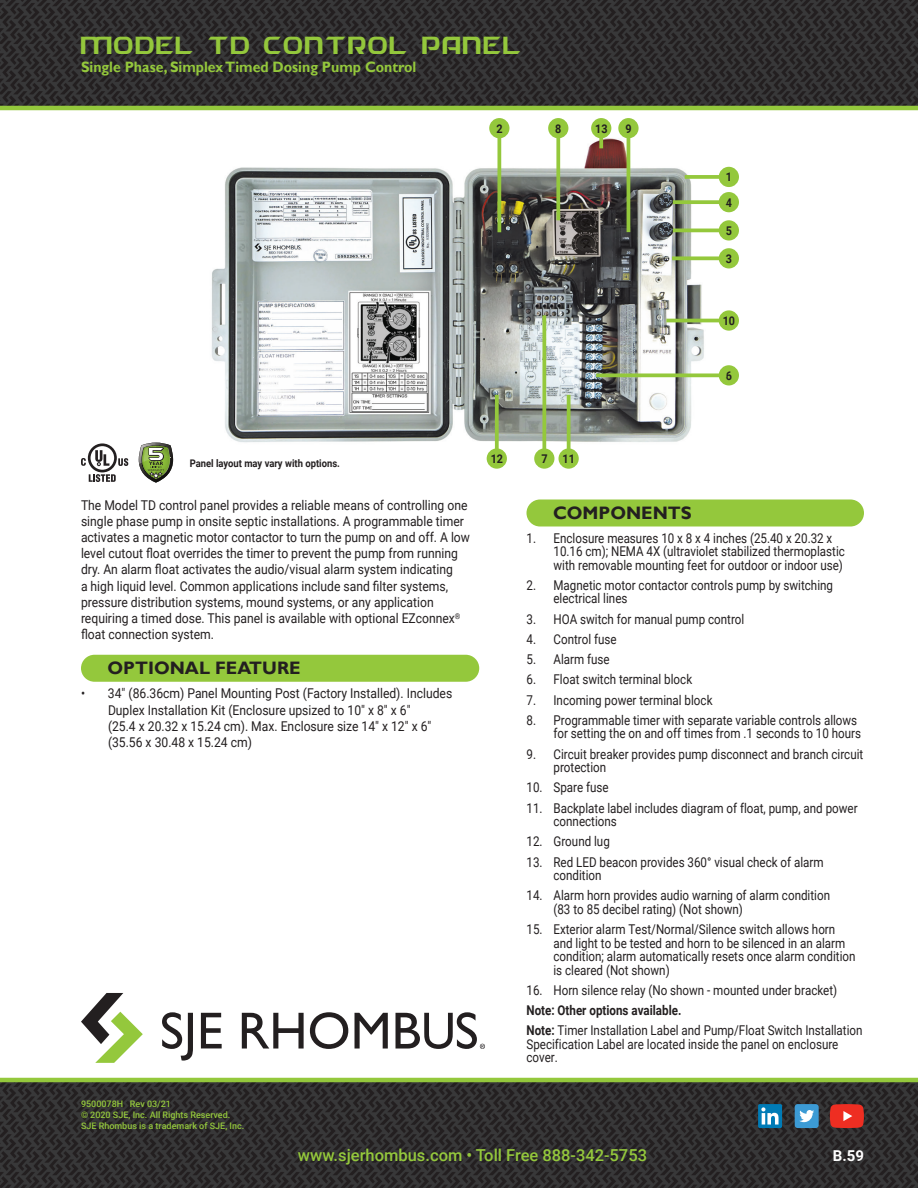
<style>
.page{position:relative;width:918px;height:1188px;background:#fff}
.page>*{position:absolute;margin:0;border:0;box-sizing:border-box;transform-origin:0 0}
.t1{font:27px "HYDRO";letter-spacing:-.05em;color:#94c83c;scale:.75 1}
.t2{font:700 18px "Gill Sans";color:#231f20}
.t3{font:500 16.5px "Roboto";color:#94c83c}
.t4{font:700 15px "Gill Sans";color:#94c83c;scale:.94 1}
.t5{font:700 15px "Roboto";color:#fff}
.Red_Numbers__Blue_Te{font:13.5px/13.5px "Roboto";color:#231f20;scale:.86 1}
.Body_text{font:13.5px/16.2px "Roboto";color:#231f20;scale:.9 1}
.Body_indent{font:13.5px/16.2px "Roboto";color:#231f20;scale:.9 1}
.Red_Numbers__Blue_Te-2{font:700 13.5px "Roboto";color:#231f20;scale:.86 1}
.t6{font:700 12px "Roboto";color:#231f20;scale:.9 1}
.t7{font:700 10.5px "Roboto";color:#231f20;scale:.9 1}
.t8{font:500 9px "Roboto";color:#94c83c}
.s1{font-weight:700}
</style>
<div class="page">
<img style="left:211px;top:134px;width:498px;height:313px">
<img style="left:0;top:1082px;width:918px;height:106px">
<img style="left:0;top:0;width:918px;height:106px">
<hr style="left:0;top:1078px;width:918px;height:4px;background:#94c83c">
<hr style="left:0;top:106px;width:918px;height:4px;background:#94c83c">
<svg style="left:162px;top:1012px;width:31px;height:49px"></svg>
<svg style="left:201px;top:1013px;width:21px;height:35px"></svg>
<svg style="left:242px;top:1013px;width:62px;height:36px"></svg>
<svg style="left:310px;top:1012px;width:38px;height:37px"></svg>
<svg style="left:355px;top:1013px;width:33px;height:36px"></svg>
<svg style="left:81px;top:993px;width:62px;height:70px"></svg>
<svg style="left:396px;top:1012px;width:89px;height:37px"></svg>
<svg style="left:830px;top:1104px;width:34px;height:24px"></svg>
<div style="left:758px;top:1104px;width:24px;height:24px;background:#007bb6;border-radius:2px"></div>
<svg style="left:761px;top:1107px;width:25px;height:18px"></svg>
<div style="left:795px;top:1104px;width:24px;height:24px;background:#3c9bd5;border-radius:3px"></div>
<svg style="left:799px;top:1110px;width:15px;height:12px"></svg>
<div style="left:526px;top:500px;width:338px;height:26px;background:#94c83c;border-radius:14px"></div>
<svg style="left:81px;top:443px;width:47px;height:39px"></svg>
<svg style="left:139px;top:443px;width:34px;height:40px"></svg>
<div style="left:719px;top:167px;width:20px;height:20px;background:#94c83c;border-radius:50%"></div>
<svg style="left:685px;top:175px;width:34px;height:4px"></svg>
<div style="left:81px;top:655px;width:398px;height:27px;background:#94c83c;border-radius:14px"></div>
<svg style="left:497px;top:138px;width:4px;height:94px"></svg>
<div style="left:489px;top:118px;width:20px;height:20px;background:#94c83c;border-radius:50%"></div>
<svg style="left:672px;top:256px;width:47px;height:4px"></svg>
<div style="left:719px;top:192px;width:20px;height:20px;background:#94c83c;border-radius:50%"></div>
<svg style="left:673px;top:200px;width:46px;height:4px"></svg>
<div style="left:719px;top:220px;width:20px;height:21px;background:#94c83c;border-radius:50%"></div>
<hr style="left:673px;top:229px;width:53px;height:3px;background:#94c83c">
<div style="left:719px;top:365px;width:20px;height:20px;background:#94c83c;border-radius:50%"></div>
<svg style="left:596px;top:373px;width:123px;height:4px"></svg>
<svg style="left:542px;top:315px;width:4px;height:133px"></svg>
<div style="left:534px;top:448px;width:20px;height:21px;background:#94c83c;border-radius:50%"></div>
<svg style="left:556px;top:138px;width:4px;height:82px"></svg>
<div style="left:548px;top:118px;width:20px;height:20px;background:#94c83c;border-radius:50%"></div>
<hr style="left:627px;top:126px;width:3px;height:106px;background:#94c83c">
<div style="left:618px;top:118px;width:21px;height:20px;background:#94c83c;border-radius:50%"></div>
<div style="left:719px;top:248px;width:20px;height:20px;background:#94c83c;border-radius:50%"></div>
<hr style="left:666px;top:319px;width:60px;height:3px;background:#94c83c">
<div style="left:719px;top:310px;width:20px;height:21px;background:#94c83c;border-radius:50%"></div>
<svg style="left:567px;top:395px;width:4px;height:53px"></svg>
<div style="left:559px;top:448px;width:20px;height:21px;background:#94c83c;border-radius:50%"></div>
<svg style="left:495px;top:395px;width:4px;height:53px"></svg>
<div style="left:487px;top:448px;width:20px;height:21px;background:#94c83c;border-radius:50%"></div>
<svg style="left:599px;top:138px;width:4px;height:10px"></svg>
<div style="left:591px;top:118px;width:20px;height:20px;background:#94c83c;border-radius:50%"></div>
<p class="t1" style="left:81px;top:27px;width:593px">MODEL TD CONTROL PANEL</p>
<p class="t4" style="left:81px;top:58px;width:358px">Single Phase, Simplex Timed Dosing Pump Control</p>
<p class="t6" style="left:496px;top:120px;width:8px">2</p>
<p class="t6" style="left:555px;top:120px;width:8px">8</p>
<p class="t6" style="left:625px;top:120px;width:8px">9</p>
<p class="t6" style="left:595px;top:120px;width:15px">13</p>
<p class="t7" style="left:190px;top:456px;width:168px">Panel layout may vary with options.</p>
<p class="t6" style="left:491px;top:450px;width:15px">12</p>
<p class="t6" style="left:563px;top:450px;width:15px">11</p>
<p class="t6" style="left:541px;top:450px;width:8px">7</p>
<p class="t6" style="left:726px;top:169px;width:8px">1</p>
<p class="t6" style="left:726px;top:194px;width:8px">4</p>
<p class="t6" style="left:726px;top:222px;width:8px">5</p>
<p class="t6" style="left:726px;top:250px;width:8px">3</p>
<p class="t6" style="left:723px;top:312px;width:15px">10</p>
<p class="t6" style="left:726px;top:367px;width:8px">6</p>
<p class="Body_text" style="left:81px;top:496px;width:434px">The Model TD control panel provides a reliable means of controlling one single phase pump in onsite septic installations. A programmable timer activates a magnetic motor contactor to turn the pump on and off. A low level cutout float overrides the timer to prevent the pump from running dry. An alarm float activates the audio/visual alarm system indicating<br>a high liquid level. Common applications include sand filter systems, pressure distribution systems, mound systems, or any application requiring a timed dose. This panel is available with optional EZconnex<sup>® </sup>float connection system.</p>
<p class="t2" style="left:553px;top:502px;width:140px">COMPONENTS</p>
<p class="Red_Numbers__Blue_Te" style="left:554px;top:531px;width:340px;text-indent:-27px">1. Enclosure measures 10 x 8 x 4 inches (25.40 x 20.32 x<br>10.16 cm); NEMA 4X (ultraviolet stabilized thermoplastic with removable mounting feet for outdoor or indoor use)</p>
<p class="Red_Numbers__Blue_Te" style="left:554px;top:578px;width:327px;text-indent:-27px">2. Magnetic motor contactor controls pump by switching electrical lines</p>
<p class="Red_Numbers__Blue_Te" style="left:526px;top:612px;width:255px">3. HOA switch for manual pump control</p>
<p class="Red_Numbers__Blue_Te" style="left:526px;top:632px;width:106px">4. Control fuse</p>
<p class="Red_Numbers__Blue_Te" style="left:526px;top:652px;width:98px">5. Alarm fuse</p>
<p class="Red_Numbers__Blue_Te" style="left:526px;top:672px;width:194px">6. Float switch terminal block</p>
<p class="Red_Numbers__Blue_Te" style="left:526px;top:693px;width:218px">7. Incoming power terminal block</p>
<p class="Red_Numbers__Blue_Te" style="left:526px;top:713px;width:391px;text-align:right">8. Programmable timer with separate variable controls allows for setting the on and off times from .1 seconds to 10 hours</p>
<p class="Red_Numbers__Blue_Te" style="left:554px;top:747px;width:362px;text-indent:-27px">9. Circuit breaker provides pump disconnect and branch circuit protection</p>
<p class="Red_Numbers__Blue_Te" style="left:526px;top:780px;width:97px">10. Spare fuse</p>
<p class="Red_Numbers__Blue_Te" style="left:554px;top:801px;width:355px;text-indent:-27px">11. Backplate label includes diagram of float, pump, and power connections</p>
<p class="Red_Numbers__Blue_Te" style="left:526px;top:834px;width:98px">12. Ground lug</p>
<p class="Red_Numbers__Blue_Te" style="left:554px;top:855px;width:316px;text-indent:-27px">13. Red LED beacon provides 360° visual check of alarm condition</p>
<p class="Red_Numbers__Blue_Te" style="left:554px;top:888px;width:323px;text-indent:-27px">14. Alarm horn provides audio warning of alarm condition (83 to 85 decibel rating) (Not shown)</p>
<p class="Red_Numbers__Blue_Te" style="left:554px;top:922px;width:353px;text-indent:-27px">15. Exterior alarm Test/Normal/Silence switch allows horn and light to be tested and horn to be silenced in an alarm condition; alarm automatically resets once alarm condition is cleared (Not shown)</p>
<p class="Red_Numbers__Blue_Te" style="left:526px;top:983px;width:363px">16. Horn silence relay (No shown - mounted under bracket)</p>
<p class="Red_Numbers__Blue_Te-2" style="left:526px;top:1001px;width:182px">Note: Other options available.</p>
<p class="Red_Numbers__Blue_Te" style="left:526px;top:1023px;width:392px"><span class="s1">Note:</span> Timer Installation Label and Pump/Float Switch Installation<br>Specification Label are located inside the panel on enclosure cover.</p>
<p class="t2" style="left:108px;top:658px;width:195px">OPTIONAL FEATURE</p>
<p class="Body_indent" style="left:108px;top:685px;width:384px;text-indent:-27px">• 34" (86.36cm) Panel Mounting Post (Factory Installed). Includes Duplex Installation Kit (Enclosure upsized to 10" x 8" x 6"<br>(25.4 x 20.32 x 15.24 cm). Max. Enclosure size 14" x 12" x 6" (35.56 x 30.48 x 15.24 cm)</p>
<p class="t8" style="left:81px;top:1097px;width:92px">9500078H Rev 03/21</p>
<p class="t8" style="left:81px;top:1108px;width:151px">© 2020 SJE, Inc. All Rights Reserved.</p>
<p class="t8" style="left:81px;top:1119px;width:165px">SJE Rhombus is a trademark of SJE, Inc.</p>
<p class="t3" style="left:298px;top:1144px;width:351px">www.sjerhombus.com • Toll Free 888-342-5753</p>
<p class="t5" style="left:833px;top:1145px;width:33px">B.59</p>
</div>
